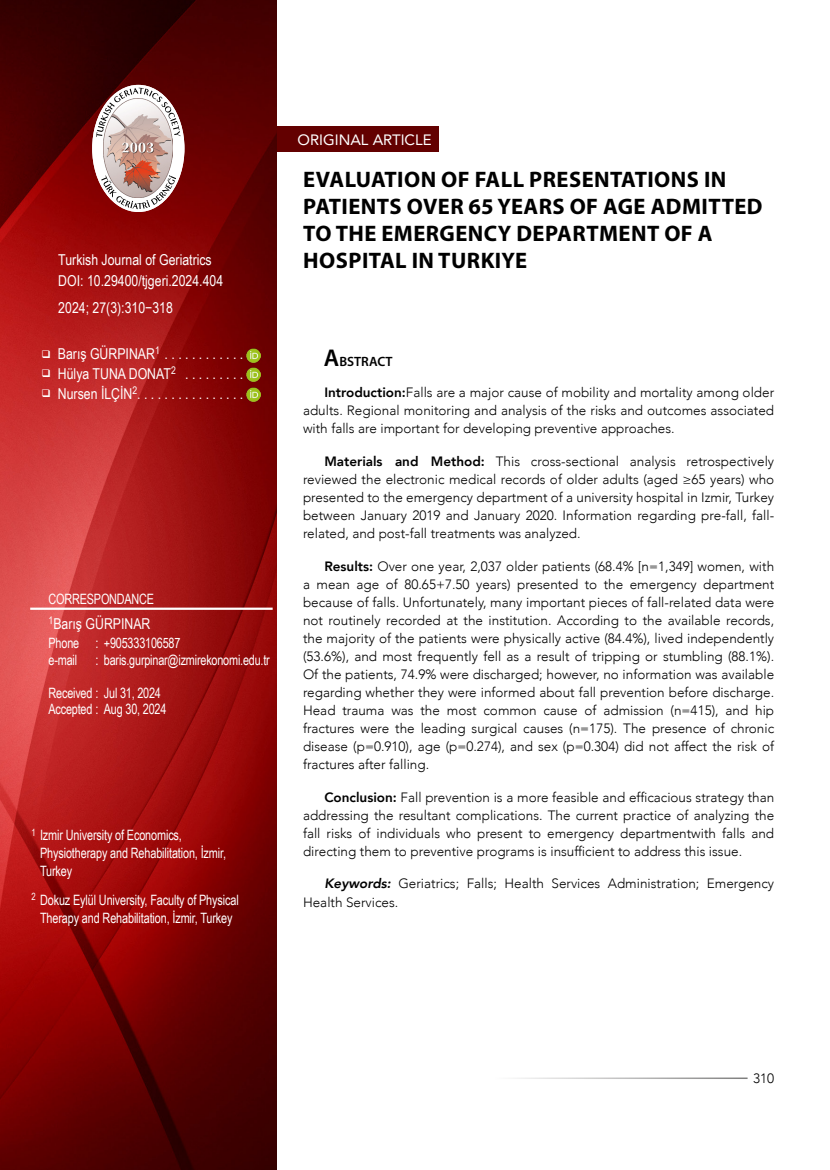
<style>
.page{position:relative;width:830px;height:1170px;background:#fff}
.page>*{position:absolute;margin:0;border:0;box-sizing:border-box;transform-origin:0 0}
.t1{font:700 22.5px/27px "Myriad Pro";letter-spacing:.02em;color:#000}
.t2{font:15px/20px "Arial Narrow";color:#fff}
.t3{font:15px "Avenir";color:#fff}
.t4{font:14.25px/18px "Arial Narrow";letter-spacing:-.01em;color:#fff;scale:.93 1}
.t5{font:300 13.5px/18px "Avenir";color:#000;text-align:justify}
.t6{font:600 13.5px "Myriad Pro";color:#000}
.s1{font-size:24.3px}
.s2{font-weight:800}
.s3{font-weight:800;font-style:italic}
</style>
<div class="page">
<img style="left:0;top:0;width:276px;height:1169px">
<div style="left:276px;top:126px;width:162px;height:26px;background:#630000"></div>
<hr style="left:30px;top:607px;width:242px;height:2px;background:#fff">
<img style="left:246px;top:348px;width:14px;height:14px">
<img style="left:246px;top:368px;width:14px;height:14px">
<img style="left:246px;top:388px;width:14px;height:14px">
<svg style="left:92px;top:85px;width:92px;height:127px"></svg>
<svg style="left:96px;top:88px;width:84px;height:49px"></svg>
<svg style="left:101px;top:175px;width:75px;height:34px"></svg>
<svg style="left:42px;top:350px;width:8px;height:7px"></svg>
<svg style="left:42px;top:370px;width:8px;height:7px"></svg>
<svg style="left:42px;top:389px;width:8px;height:8px"></svg>
<p class="t2" style="left:58px;top:249px;width:166px;line-height:21px">Turkish Journal of Geriatrics<br>DOI: 10.29400/tjgeri.2024.404</p>
<p class="t2" style="left:58px;top:297px;width:116px">2024; 27(3):310−318</p>
<p class="t2" style="left:58px;top:343px;width:187px">Barış GÜRPINAR<sup>1</sup>............<br>Hülya TUNA DONAT<sup>2</sup> .........<br>Nursen İLÇİN<sup>2</sup>. . . . . . . . . . . . . . . .</p>
<p class="t4" style="left:49px;top:589px;width:115px">CORRESPONDANCE</p>
<p class="t2" style="left:49px;top:612px;width:103px"><sup>1</sup>Barış GÜRPINAR</p>
<p class="t4" style="left:49px;top:634px;width:143px;line-height:16.5px">Phone : +905333106587 e-mail</p>
<p class="t4" style="left:95px;top:650px;width:189px">: baris.gurpinar@izmirekonomi.edu.tr</p>
<p class="t4" style="left:49px;top:683px;width:128px;line-height:16.5px">Received : Jul 31, 2024<br>Accepted : Aug 30, 2024</p>
<p class="t4" style="left:40px;top:825px;width:201px;text-indent:-9px"><sup>1</sup> Izmir University of Economics,<br>Physiotherapy and Rehabilitation, İzmir,<br>Turkey</p>
<p class="t4" style="left:32px;top:890px;width:224px;text-align:center"><sup>2</sup> Dokuz Eylül University, Faculty of Physical<br>Therapy and Rehabilitation, İzmir, Turkey</p>
<p class="t3" style="left:297px;top:128px;width:135px">ORIGINAL ARTICLE</p>
<h1 class="t1" style="left:303px;top:165px;width:460px">EVALUATION OF FALL PRESENTATIONS IN<br>PATIENTS OVER 65 YEARS OF AGE ADMITTED<br>TO THE EMERGENCY DEPARTMENT OF A<br>HOSPITAL IN TURKIYE</h1>
<p class="t6" style="left:324px;top:353px;width:70px"><span class="s1">A</span>BSTRACT</p>
<p class="t5" style="left:303px;top:383px;width:472px;text-indent:21px"><span class="s2">Introduction:</span>Falls are a major cause of mobility and mortality among older adults. Regional monitoring and analysis of the risks and outcomes associated with falls are important for developing preventive approaches.</p>
<p class="t5" style="left:303px;top:452px;width:472px;text-indent:21px"><span class="s2">Materials and Method:</span> This cross-sectional analysis retrospectively reviewed the electronic medical records of older adults (aged ≥65 years) who presented to the emergency department of a university hospital in Izmir, Turkey between January 2019 and January 2020. Information regarding pre-fall, fall&shy;related, and post-fall treatments was analyzed.</p>
<p class="t5" style="left:303px;top:557px;width:472px;text-indent:21px"><span class="s2">Results:</span> Over one year, 2,037 older patients (68.4% [n=1,349] women, with a mean age of 80.65+7.50 years) presented to the emergency department because of falls. Unfortunately, many important pieces of fall-related data were not routinely recorded at the institution. According to the available records, the majority of the patients were physically active (84.4%), lived independently (53.6%), and most frequently fell as a result of tripping or stumbling (88.1%).<br>Of the patients, 74.9% were discharged; however, no information was available regarding whether they were informed about fall prevention before discharge.<br>Head trauma was the most common cause of admission (n=415), and hip fractures were the leading surgical causes (n=175). The presence of chronic disease (p=0.910), age (p=0.274), and sex (p=0.304) did not affect the risk of fractures after falling.</p>
<p class="t5" style="left:303px;top:787px;width:472px;text-indent:21px"><span class="s2">Conclusion:</span> Fall prevention is a more feasible and efficacious strategy than addressing the resultant complications. The current practice of analyzing the fall risks of individuals who present to emergency departmentwith falls and directing them to preventive programs is insufficient to address this issue.</p>
<p class="t5" style="left:303px;top:874px;width:472px;text-indent:21px"><span class="s3">Keywords:</span> Geriatrics; Falls; Health Services Administration; Emergency<br>Health Services.</p>
<p class="t5" style="left:752px;top:1069px;width:23px">310</p>
</div>
